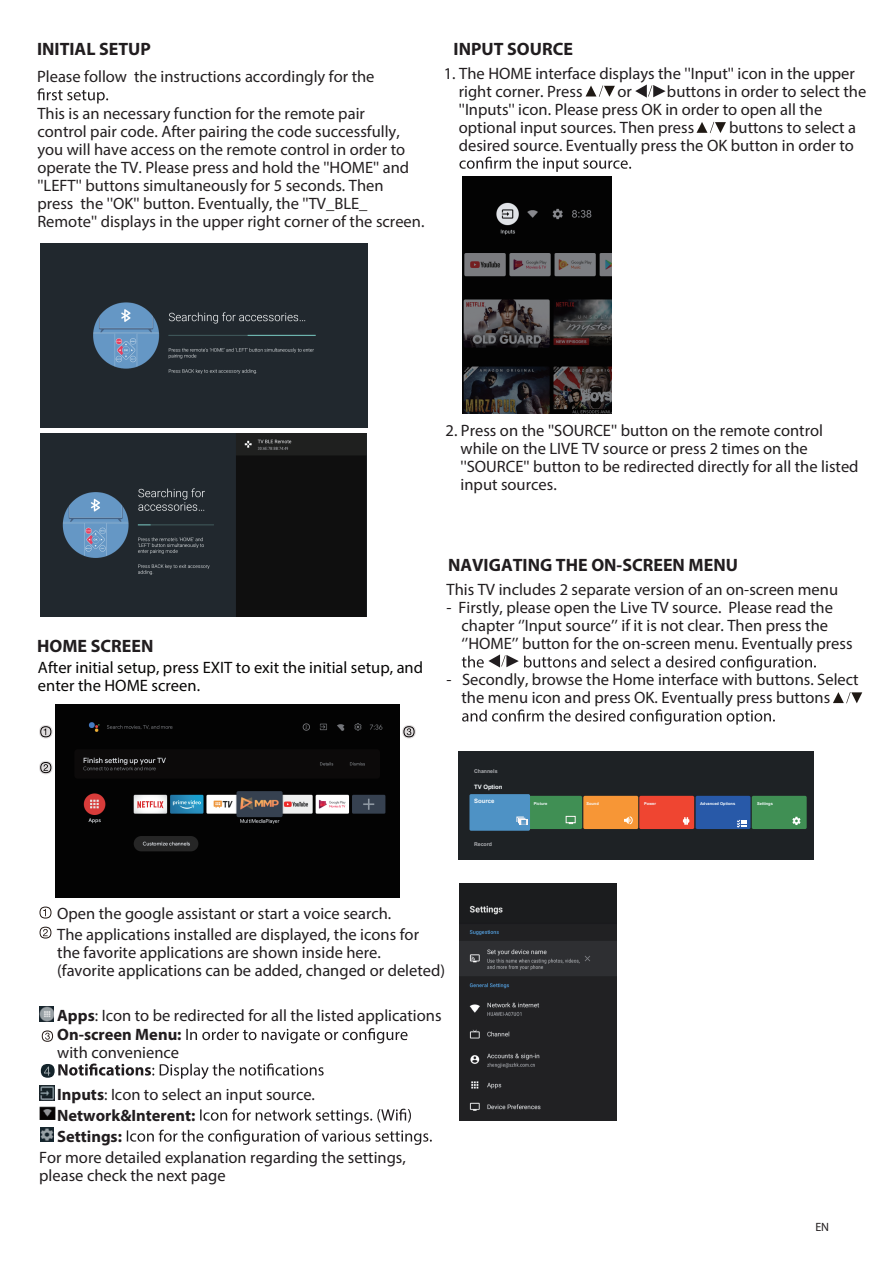
<style>
.page{position:relative;width:893px;height:1263px;background:#fff}
.page>*{position:absolute;margin:0;border:0;box-sizing:border-box;transform-origin:0 0}
.t1{font:700 18px "Myriad Pro";color:#211d1f}
.t2{font:16.5px/18px "Myriad Pro";color:#211d1f}
.t3{font:16.5px/18px "Myriad Pro";color:#231f20}
.t4{font:16.5px/18px "Myriad Pro";color:#070605}
.t5{font:700 16.5px/21px "Myriad Pro";color:#211d1f}
.t6{font:12px "Myriad Pro";color:#231f20}
.t7{font:700 6px "Arial";color:#f8fcfe}
.t8{font:700 5.25px "Arial";color:#adafb3}
.t9{font:700 4.05px "Arial";color:#f8fcfe}
.s1{font-weight:700}
.s2{font-weight:400}
</style>
<div class="page">
<svg style="left:37px;top:88px;width:71px;height:16px"></svg>
<svg style="left:58px;top:1064px;width:266px;height:15px"></svg>
<svg style="left:186px;top:1028px;width:221px;height:15px"></svg>
<svg style="left:200px;top:1109px;width:211px;height:15px"></svg>
<svg style="left:127px;top:1130px;width:305px;height:15px"></svg>
<div style="left:40px;top:907px;width:11px;height:12px;border:1px solid #221713;border-radius:50%"></div>
<div style="left:40px;top:927px;width:11px;height:12px;border:1px solid #221713;border-radius:50%"></div>
<svg style="left:43px;top:929px;width:5px;height:7px"></svg>
<img style="left:39px;top:1007px;width:15px;height:15px">
<div style="left:42px;top:1031px;width:11px;height:11px;border:1px solid #221713;border-radius:50%"></div>
<svg style="left:45px;top:1033px;width:5px;height:7px"></svg>
<img style="left:39px;top:1086px;width:15px;height:14px">
<img style="left:40px;top:1128px;width:14px;height:14px">
<img style="left:39px;top:1107px;width:16px;height:13px">
<div style="left:41px;top:763px;width:10px;height:10px;background:#dedbdc;border-radius:50%"></div>
<div style="left:39px;top:761px;width:14px;height:13px;border:3px solid #dedbdc;border-radius:50%"></div>
<div style="left:40px;top:762px;width:11px;height:11px;border:1px solid #060303;border-radius:50%"></div>
<svg style="left:43px;top:764px;width:5px;height:7px"></svg>
<svg style="left:41px;top:727px;width:10px;height:10px"></svg>
<div style="left:39px;top:725px;width:14px;height:14px;border:3px solid #dedbdc;border-radius:50%"></div>
<div style="left:40px;top:726px;width:11px;height:11px;border:1px solid #060303;border-radius:50%"></div>
<svg style="left:44px;top:728px;width:2px;height:7px"></svg>
<svg style="left:404px;top:727px;width:10px;height:10px"></svg>
<div style="left:402px;top:725px;width:14px;height:14px;border:3px solid #dedbdc;border-radius:50%"></div>
<div style="left:403px;top:726px;width:11px;height:11px;border:1px solid #060303;border-radius:50%"></div>
<svg style="left:407px;top:728px;width:4px;height:7px"></svg>
<div style="left:41px;top:1064px;width:14px;height:14px;background:#14242b;border-radius:50%"></div>
<svg style="left:44px;top:1067px;width:6px;height:9px"></svg>
<svg style="left:462px;top:710px;width:313px;height:15px"></svg>
<svg style="left:459px;top:157px;width:172px;height:15px"></svg>
<svg style="left:585px;top:86px;width:30px;height:11px"></svg>
<svg style="left:833px;top:692px;width:29px;height:11px"></svg>
<svg style="left:696px;top:122px;width:30px;height:11px"></svg>
<svg style="left:635px;top:85px;width:30px;height:13px"></svg>
<svg style="left:462px;top:654px;width:354px;height:17px"></svg>
<img style="left:41px;top:243px;width:326px;height:184px">
<img style="left:41px;top:433px;width:325px;height:183px">
<img style="left:55px;top:704px;width:344px;height:193px">
<img style="left:462px;top:176px;width:149px;height:238px">
<div style="left:458px;top:751px;width:356px;height:108px;background:#1e2225"></div>
<div style="left:527px;top:796px;width:55px;height:33px;background:#408f54;border-radius:2px"></div>
<div style="left:752px;top:796px;width:55px;height:33px;background:#408f54;border-radius:2px"></div>
<div style="left:696px;top:796px;width:54px;height:33px;background:#2859a8;border-radius:2px"></div>
<div style="left:639px;top:796px;width:55px;height:33px;background:#ef4531;border-radius:2px"></div>
<div style="left:583px;top:796px;width:55px;height:33px;background:#f79636;border-radius:2px"></div>
<div style="left:469px;top:794px;width:61px;height:37px;background:#4e92c5;border-radius:2px"></div>
<div style="left:520px;top:819px;width:8px;height:6px;background:#efeef1"></div>
<svg style="left:516px;top:816px;width:10px;height:9px"></svg>
<div style="left:566px;top:816px;width:9px;height:7px;border:1px solid #fdf7f6"></div>
<svg style="left:624px;top:816px;width:9px;height:8px"></svg>
<svg style="left:683px;top:817px;width:6px;height:8px"></svg>
<svg style="left:792px;top:817px;width:8px;height:8px"></svg>
<svg style="left:737px;top:819px;width:10px;height:9px"></svg>
<img style="left:459px;top:884px;width:158px;height:237px">
<p class="t1" style="left:37px;top:38px;width:115px">INITIAL SETUP</p>
<p class="t3" style="left:37px;top:67px;width:339px">Please follow the instructions accordingly for the</p>
<p class="t3" style="left:37px;top:104px;width:389px">This is an necessary function for the remote pair<br>control pair code. After pairing the code successfully, you will have access on the remote control in order to operate the TV. Please press and hold the ''HOME'' and ''LEFT'' buttons simultaneously for 5 seconds. Then<br>press the ''OK'' button. Eventually, the ''TV_BLE_ Remote'' displays in the upper right corner of the screen.</p>
<p class="t1" style="left:454px;top:38px;width:121px">INPUT SOURCE</p>
<p class="t2" style="left:459px;top:64px;width:398px;text-indent:-15px">1. The HOME interface displays the ''Input'' icon in the upper right corner. Press</p>
<p class="t2" style="left:459px;top:82px;width:409px;text-indent:208px">buttons in order to select the ''Inputs'' icon. Please press OK in order to open all the optional input sources. Then press</p>
<p class="t2" style="left:617px;top:82px;width:16px">or</p>
<p class="t2" style="left:459px;top:118px;width:399px;text-align:right">buttons to select a<br>desired source. Eventually press the OK button in order to</p>
<p class="t2" style="left:461px;top:422px;width:399px;text-indent:-15px">2. Press on the ''SOURCE'' button on the remote control while on the LIVE TV source or press 2 times on the ''SOURCE'' button to be redirected directly for all the listed input sources.</p>
<p class="t1" style="left:37px;top:634px;width:118px">HOME SCREEN</p>
<p class="t4" style="left:38px;top:658px;width:387px">After initial setup, press EXIT to exit the initial setup, and enter the HOME screen.</p>
<p class="t1" style="left:448px;top:553px;width:291px">NAVIGATING THE ON-SCREEN MENU</p>
<p class="t2" style="left:446px;top:581px;width:393px">This TV includes 2 separate version of an on-screen menu</p>
<p class="t2" style="left:461px;top:599px;width:393px;text-indent:-15px">- Firstly, please open the Live TV source. Please read the chapter ‘’Input source’’ if it is not clear. Then press the ‘’HOME’’ button for the on-screen menu. Eventually press</p>
<p class="t2" style="left:461px;top:671px;width:399px;text-indent:-15px">- Secondly, browse the Home interface with buttons. Select the menu icon and press OK. Eventually press buttons</p>
<p class="t8" style="left:474px;top:768px;width:25px">Channels</p>
<p class="t7" style="left:474px;top:782px;width:30px">TV Option</p>
<p class="t7" style="left:474px;top:797px;width:22px">Source</p>
<p class="t8" style="left:474px;top:840px;width:20px">Record</p>
<p class="t9" style="left:534px;top:801px;width:15px">Picture</p>
<p class="t9" style="left:586px;top:801px;width:14px">Sound</p>
<p class="t9" style="left:644px;top:801px;width:13px">Power</p>
<p class="t9" style="left:700px;top:801px;width:37px">Advanced Options</p>
<p class="t9" style="left:757px;top:801px;width:17px">Settings</p>
<p class="t2" style="left:57px;top:903px;width:363px;line-height:21px">Open the google assistant or start a voice search.<br>The applications installed are displayed, the icons for</p>
<p class="t2" style="left:57px;top:943px;width:389px">the favorite applications are shown inside here.<br>(favorite applications can be added, changed or deleted)</p>
<p class="t2" style="left:57px;top:1005px;width:386px;line-height:19.4px"><span class="s1">Apps</span>: Icon to be redirected for all the listed applications<br><span class="s1">On-screen Menu:</span></p>
<p class="t2" style="left:57px;top:1043px;width:124px">with convenience</p>
<p class="t5" style="left:57px;top:1083px;width:259px">Inputs<span class="s2">: Icon to select an input source.<br></span>Network&amp;Interent:<br>Settings:</p>
<p class="t2" style="left:39px;top:1148px;width:368px">For more detailed explanation regarding the settings, please check the next page</p>
<p class="t6" style="left:815px;top:1219px;width:15px">EN</p>
</div>
